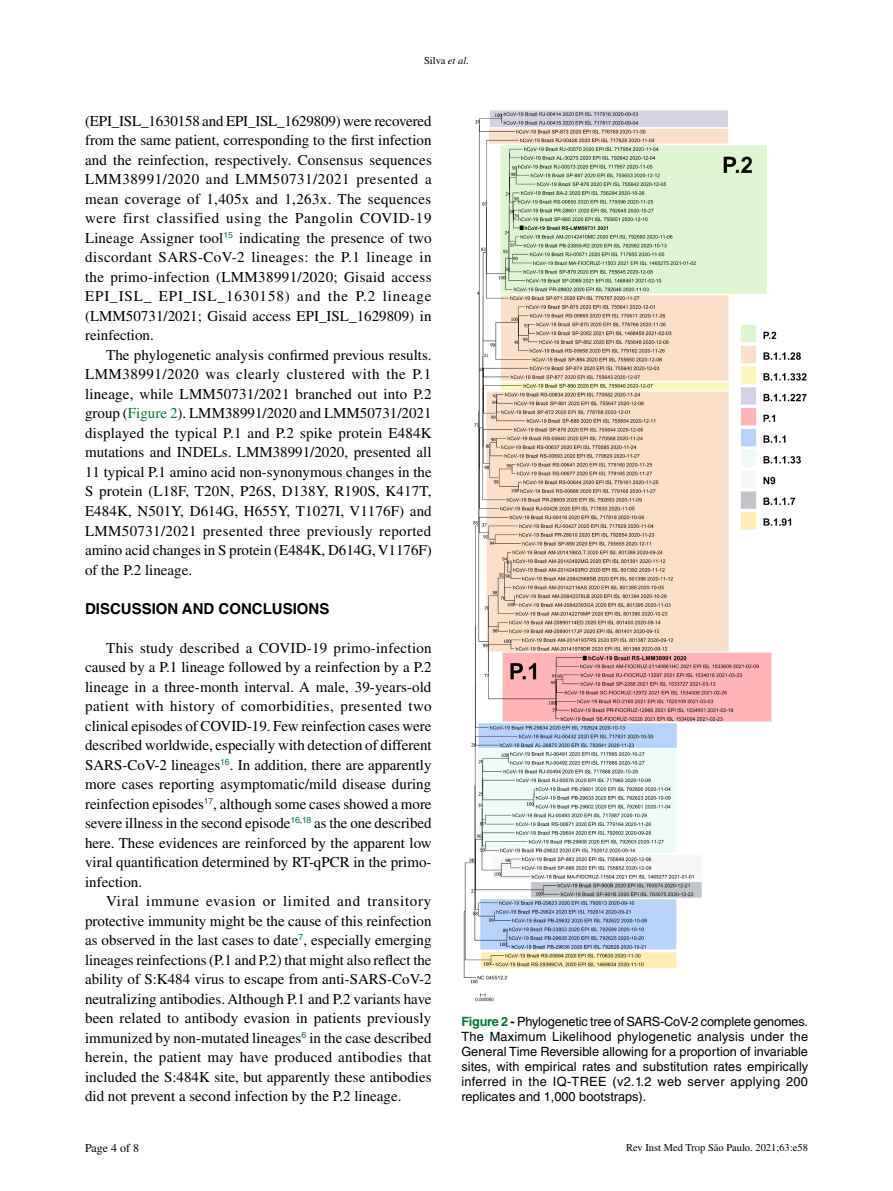
<style>
.page{position:relative;width:893px;height:1191px;background:#fff}
.page>*{position:absolute;margin:0;border:0;box-sizing:border-box;transform-origin:0 0}
.t1{font:15px/19.5px "Times LT Std";color:#000;text-align:justify}
.t2{font:700 15px "Helvetica LT Std";color:#000}
.t3{font:12.75px/15px "Helvetica LT Std";color:#000;text-align:justify}
.t4{font:12px "Times LT Std";color:#000}
.t5{font:10.5px "Times LT Std";color:#000}
.s1{font-style:italic}
.s2{color:#007934}
.s3{font-weight:700;color:#007934}
.s4{font-weight:700}
</style>
<div class="page">
<img style="left:463px;top:110px;width:344px;height:892px">
<p class="t5" style="left:424px;top:55px;width:46px">Silva <span class="s1">et al.</span></p>
<p class="t1" style="left:85px;top:111px;width:348px">(EPI_ISL_1630158 and EPI_ISL_1629809) were recovered from the same patient, corresponding to the first infection and the reinfection, respectively. Consensus sequences LMM38991/2020 and LMM50731/2021 presented a mean coverage of 1,405x and 1,263x. The sequences were first classified using the Pangolin COVID-19<br>Lineage Assigner tool<sup>15</sup> indicating the presence of two discordant SARS-CoV-2 lineages: the P.1 lineage in the primo-infection (LMM38991/2020; Gisaid access EPI_ISL_ EPI_ISL_1630158) and the P.2 lineage (LMM50731/2021; Gisaid access EPI_ISL_1629809) in reinfection.</p>
<p class="t1" style="left:85px;top:345px;width:348px;text-indent:21px">The phylogenetic analysis confirmed previous results.<br>LMM38991/2020 was clearly clustered with the P.1 lineage, while LMM50731/2021 branched out into P.2 group (<span class="s2">Figure 2</span>). LMM38991/2020 and LMM50731/2021 displayed the typical P.1 and P.2 spike protein E484K mutations and INDELs. LMM38991/2020, presented all 11 typical P.1 amino acid non-synonymous changes in the S protein (L18F, T20N, P26S, D138Y, R190S, K417T, E484K, N501Y, D614G, H655Y, T1027I, V1176F) and LMM50731/2021 presented three previously reported amino acid changes in S protein (E484K, D614G, V1176F) of the P.2 lineage.</p>
<p class="t2" style="left:85px;top:599px;width:246px">DISCUSSION AND CONCLUSIONS</p>
<p class="t1" style="left:85px;top:637px;width:348px;text-indent:21px">This study described a COVID-19 primo-infection caused by a P.1 lineage followed by a reinfection by a P.2 lineage in a three-month interval. A male, 39‑years‑old patient with history of comorbidities, presented two clinical episodes of COVID-19. Few reinfection cases were described worldwide, especially with detection of different SARS-CoV-2 lineages<sup>16</sup>. In addition, there are apparently more cases reporting asymptomatic/mild disease during reinfection episodes<sup>17</sup>, although some cases showed a more severe illness in the second episode<sup>16</sup><sup>,</sup><sup>18</sup> as the one described here. These evidences are reinforced by the apparent low viral quantification determined by RT-qPCR in the primo&shy;infection.</p>
<p class="t1" style="left:85px;top:891px;width:348px;text-indent:21px">Viral immune evasion or limited and transitory protective immunity might be the cause of this reinfection as observed in the last cases to date<sup>7</sup>, especially emerging lineages reinfections (P.1 and P.2) that might also reflect the ability of S:K484 virus to escape from anti-SARS-CoV-2 neutralizing antibodies. Although P.1 and P.2 variants have been related to antibody evasion in patients previously immunized by non-mutated lineages<sup>6</sup> in the case described herein, the patient may have produced antibodies that included the S:484K site, but apparently these antibodies did not prevent a second infection by the P.2 lineage.</p>
<p class="t3" style="left:461px;top:1014px;width:348px"><span class="s3">Figure 2</span> <span class="s4">-</span> Phylogenetic tree of SARS-CoV-2 complete genomes.<br>The Maximum Likelihood phylogenetic analysis under the General Time Reversible allowing for a proportion of invariable sites, with empirical rates and substitution rates empirically inferred in the IQ-TREE (v2.1.2 web server applying 200 replicates and 1,000 bootstraps).</p>
<p class="t4" style="left:85px;top:1141px;width:56px">Page 4 of 8</p>
<p class="t5" style="left:626px;top:1142px;width:183px">Rev Inst Med Trop São Paulo. 2021;63:e58</p>
</div>
